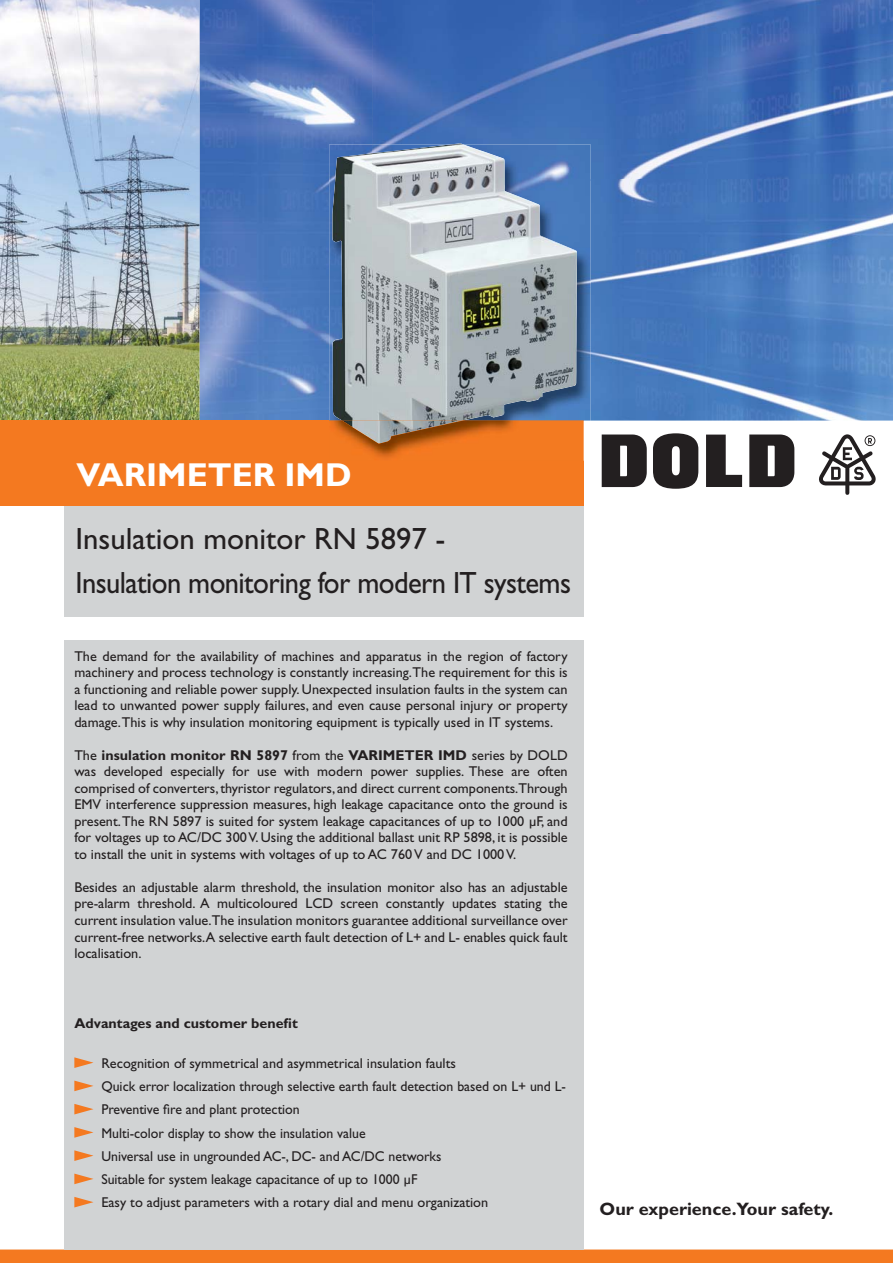
<style>
.page{position:relative;width:893px;height:1263px;background:#fff}
.page>*{position:absolute;margin:0;border:0;box-sizing:border-box;transform-origin:0 0}
.t1{font:700 33.3px "Gill Sans Std";color:#fff}
.t2{font:30.75px/43.5px "Gill Sans Std";letter-spacing:-.02em;color:#231f20}
.t3{font:700 18px "Gill Sans Std";color:#231f20}
.t4{font:14.25px/16.5px "Gill Sans Std";color:#231f20;text-align:justify}
.t5{font:700 14.25px "Gill Sans Std";color:#231f20}
.s1{font-weight:700}
</style>
<div class="page">
<img style="left:0;top:0;width:371px;height:421px">
<img style="left:371px;top:0;width:522px;height:35px">
<img style="left:350px;top:35px;width:543px;height:144px">
<img style="left:591px;top:179px;width:302px;height:242px">
<div style="left:0;top:1250px;width:893px;height:13px;background:#f47920"></div>
<svg style="left:706px;top:435px;width:36px;height:52px"></svg>
<svg style="left:653px;top:433px;width:45px;height:56px"></svg>
<svg style="left:749px;top:435px;width:45px;height:52px;background:#3e3b3c"></svg>
<svg style="left:602px;top:435px;width:45px;height:52px;background:#3f3b3c"></svg>
<svg style="left:819px;top:434px;width:56px;height:61px"></svg>
<div style="left:0;top:421px;width:583px;height:85px;background:#f47920"></div>
<div style="left:64px;top:640px;width:519px;height:610px;background:#d1d3d4"></div>
<div style="left:64px;top:506px;width:519px;height:111px;background:#d1d3d4"></div>
<img style="left:329px;top:144px;width:262px;height:317px">
<svg style="left:450px;top:143px;width:13px;height:1px"></svg>
<img style="left:372px;top:144px;width:205px;height:277px">
<img style="left:332px;top:153px;width:40px;height:268px">
<img style="left:342px;top:421px;width:121px;height:23px">
<svg style="left:74px;top:1057px;width:19px;height:11px"></svg>
<svg style="left:74px;top:1081px;width:19px;height:10px"></svg>
<svg style="left:74px;top:1104px;width:19px;height:10px"></svg>
<svg style="left:74px;top:1127px;width:19px;height:11px"></svg>
<svg style="left:74px;top:1150px;width:19px;height:11px"></svg>
<svg style="left:74px;top:1174px;width:19px;height:10px"></svg>
<svg style="left:74px;top:1197px;width:19px;height:10px"></svg>
<h1 class="t1" style="left:76px;top:462px;width:277px">VARIMETER IMD</h1>
<h2 class="t2" style="left:75px;top:520px;width:497px">Insulation monitor RN 5897 -<br>Insulation monitoring for modern IT systems</h2>
<p class="t4" style="left:74px;top:649px;width:495px">The demand for the availability of machines and apparatus in the region of factory machinery and process technology is constantly increasing.The requirement for this is a functioning and reliable power supply. Unexpected insulation faults in the system can lead to unwanted power supply failures, and even cause personal injury or property damage.This is why insulation monitoring equipment is typically used in IT systems.</p>
<p class="t4" style="left:74px;top:748px;width:495px">The <span class="s1">insulation monitor RN 5897</span> from the <span class="s1">VARIMETER IMD</span> series by DOLD was developed especially for use with modern power supplies. These are often comprised of converters, thyristor regulators, and direct current components.Through EMV interference suppression measures, high leakage capacitance onto the ground is present. The RN 5897 is suited for system leakage capacitances of up to 1000 μF, and for voltages up to AC/DC 300 V. Using the additional ballast unit RP 5898, it is possible to install the unit in systems with voltages of up to AC 760 V and DC 1000 V.</p>
<p class="t4" style="left:74px;top:880px;width:495px">Besides an adjustable alarm threshold, the insulation monitor also has an adjustable pre-alarm threshold. A multicoloured LCD screen constantly updates stating the current insulation value.The insulation monitors guarantee additional surveillance over current-free networks.A selective earth fault detection of L+ and L- enables quick fault localisation.</p>
<p class="t5" style="left:74px;top:1018px;width:225px">Advantages and customer benefit</p>
<p class="t4" style="left:101px;top:1053px;width:466px;line-height:23.2px;text-align:left">Recognition of symmetrical and asymmetrical insulation faults<br>Quick error localization through selective earth fault detection based on L+ und L-Preventive fire and plant protection<br>Multi-color display to show the insulation value<br>Universal use in ungrounded AC-, DC- and AC/DC networks<br>Suitable for system leakage capacitance of up to 1000 μF<br>Easy to adjust parameters with a rotary dial and menu organization</p>
<p class="t3" style="left:599px;top:1203px;width:235px">Our experience.Your safety.</p>
</div>
